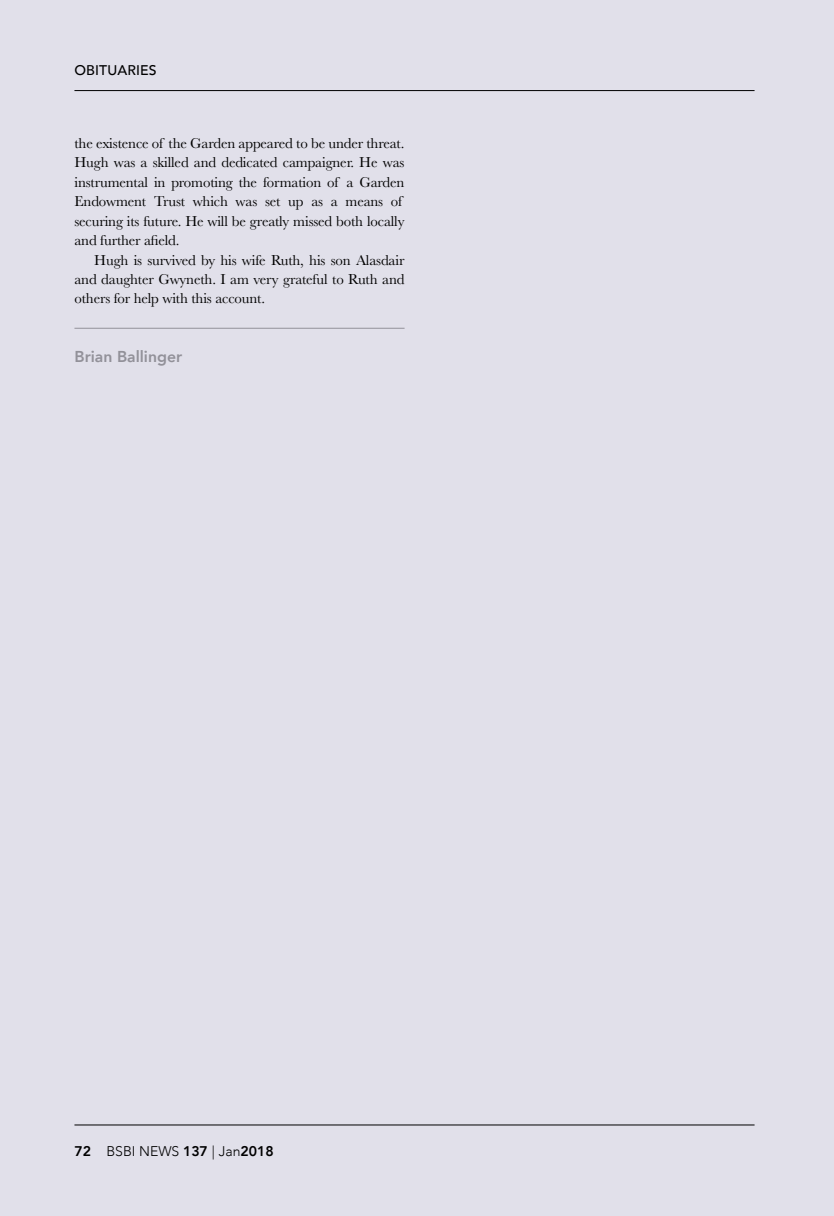
<style>
.page{position:relative;width:834px;height:1216px;background:#fff}
.page>*{position:absolute;margin:0;border:0;box-sizing:border-box;transform-origin:0 0}
.t1{font:800 15.75px "Avenir";color:#929199}
.t2{font:14.88px/19.4px "Baskerville";letter-spacing:-.01em;color:#000}
.t3{font:300 14px "Avenir";color:#000}
.t4{font:500 14px "Avenir";letter-spacing:.01em;color:#000}
.s1{font-weight:800}
</style>
<div class="page">
<div style="left:0;top:0;width:833px;height:1215px;background:#e1e0ea"></div>
<hr style="left:74px;top:1124px;width:680px;height:1px;background:#000">
<hr style="left:74px;top:328px;width:330px;height:1px;background:#929199">
<hr style="left:74px;top:90px;width:680px;height:1px;background:#000">
<p class="t4" style="left:74px;top:58px;width:84px">OBITUARIES</p>
<p class="t2" style="left:74px;top:134px;width:331px">the existence of the Garden appeared to be under threat.<br>Hugh was a skilled and dedicated campaigner. He was instrumental in promoting the formation of a Garden Endowment Trust which was set up as a means of securing its future. He will be greatly missed both locally and further afield.</p>
<p class="t2" style="left:74px;top:250px;width:331px;text-align:justify;text-indent:20px">Hugh is survived by his wife Ruth, his son Alasdair and daughter Gwyneth. I am very grateful to Ruth and others for help with this account.</p>
<p class="t1" style="left:74px;top:344px;width:109px">Brian Ballinger</p>
<p class="t3" style="left:74px;top:1142px;width:201px"><span class="s1">72</span> BSBI NEWS <span class="s1">137</span> | Jan<span class="s1">2018</span></p>
</div>
